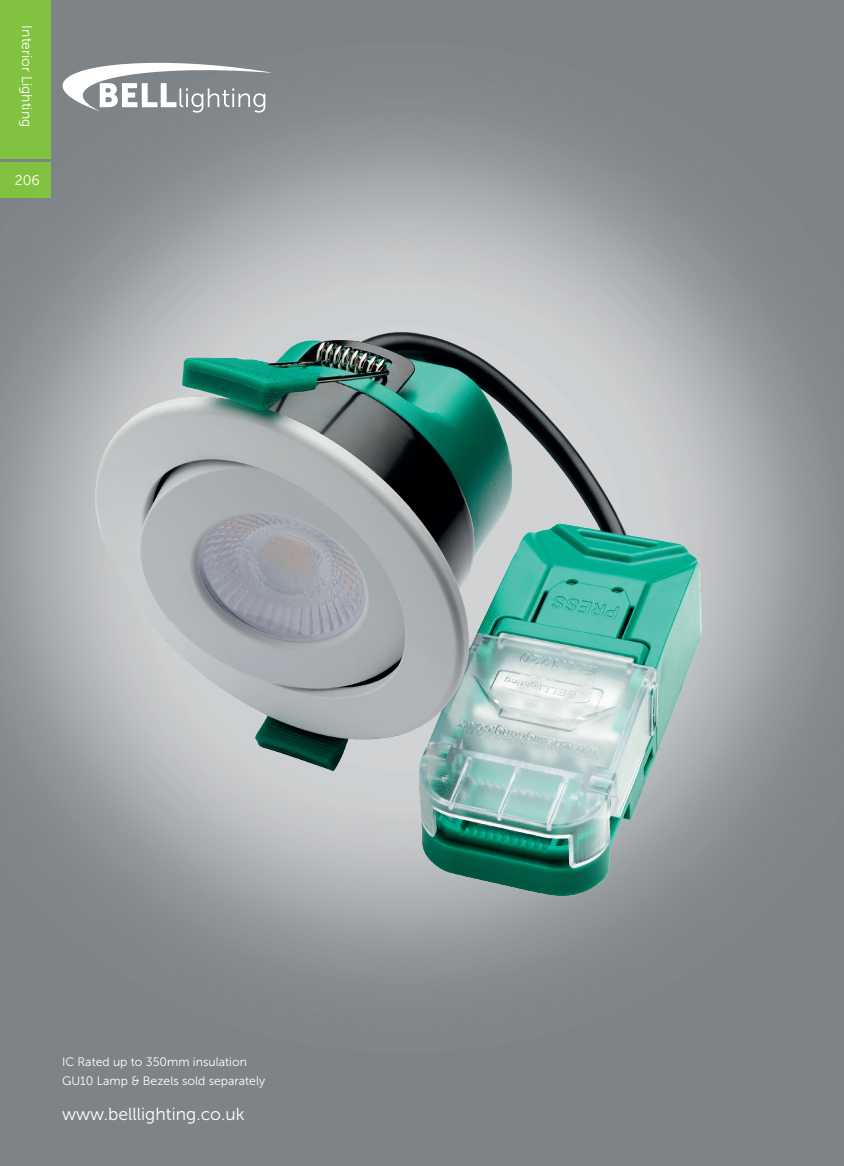
<style>
.page{position:relative;width:844px;height:1166px;background:#fff}
.page>*{position:absolute;margin:0;border:0;box-sizing:border-box;transform-origin:0 0}
.t1{font:17.5px "Museo Sans 300";color:#fff}
.t2{font:14px "Museo Sans 300";color:#fff}
.t3{font:12.25px/19.6px "Museo Sans 300";color:#fff}
</style>
<div class="page">
<img style="left:0;top:0;width:843px;height:1166px">
<div style="left:0;top:0;width:50px;height:158px;background:#81c340"></div>
<div style="left:0;top:162px;width:50px;height:36px;background:#81c340"></div>
<svg style="left:50px;top:62px;width:220px;height:51px"></svg>
<img style="left:40px;top:261px;width:693px;height:674px">
<p class="t2" style="left:34px;top:25px;width:103px;rotate:90deg">Interior Lighting</p>
<p class="t2" style="left:15px;top:173px;width:26px">206</p>
<p class="t3" style="left:62px;top:1051px;width:205px">IC Rated up to 350mm insulation<br>GU10 Lamp &amp; Bezels sold separately</p>
<h1 class="t1" style="left:62px;top:1104px;width:184px">www.belllighting.co.uk</h1>
</div>
